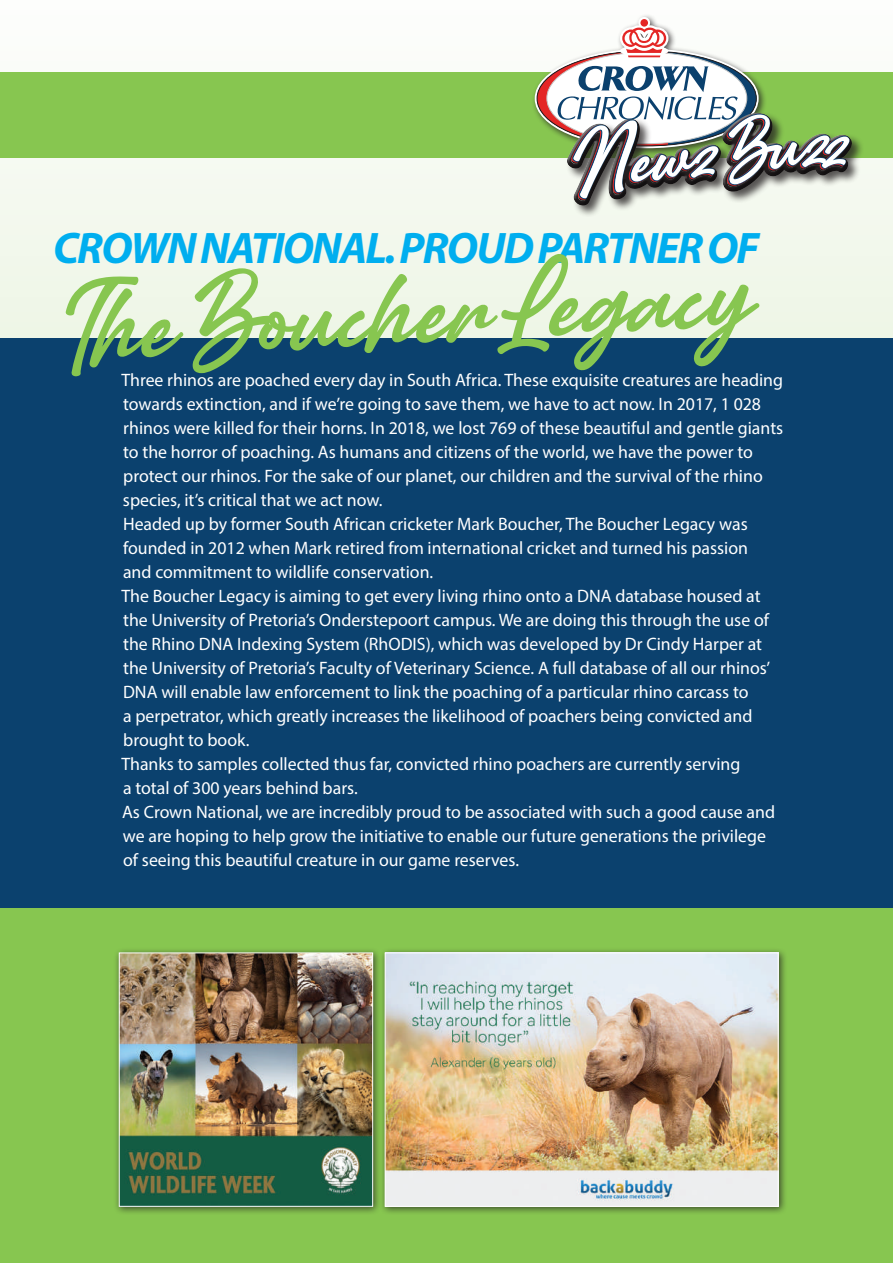
<style>
.page{position:relative;width:893px;height:1263px;background:#fff}
.page>*{position:absolute;margin:0;border:0;box-sizing:border-box;transform-origin:0 0}
.t1{font:96.45px "Amertha PERSONALUSEONLY";color:#87c650}
.t2{font:italic 700 44.4px "Myriad Pro";letter-spacing:-.04em;color:#00aeef}
.t3{font:18px/24px "Myriad Pro";color:#fff}
</style>
<div class="page">
<div style="left:0;top:157px;width:893px;height:181px;background:#f1f7eb"></div>
<div style="left:0;top:338px;width:893px;height:775px;background:#0b416e"></div>
<div style="left:0;top:909px;width:893px;height:354px;background:#87c650"></div>
<div style="left:0;top:72px;width:893px;height:85px;background:#87c650"></div>
<div style="left:531px;top:14px;width:236px;height:143px;background:#231f20;opacity:.75"></div>
<div style="left:638px;top:17px;width:12px;height:12px;border:5px solid #fff;border-radius:50%"></div>
<div style="left:565px;top:111px;width:299px;height:107px;background:#231f20;opacity:.75"></div>
<svg style="left:537px;top:20px;width:319px;height:191px"></svg>
<div style="left:113px;top:947px;width:269px;height:268px;background:#231f20;opacity:.75"></div>
<img style="left:121px;top:954px;width:250px;height:251px">
<div style="left:119px;top:952px;width:254px;height:255px;border:1px solid #fff"></div>
<div style="left:379px;top:947px;width:408px;height:268px;background:#231f20;opacity:.75"></div>
<img style="left:387px;top:954px;width:390px;height:251px">
<div style="left:385px;top:952px;width:394px;height:255px;border:1px solid #fff"></div>
<h2 class="t2" style="left:53px;top:219px;width:707px">CROWN NATIONAL. PROUD PARTNER OF</h2>
<h1 class="t1" style="left:57px;top:248px;width:694px;rotate:-3deg">The Boucher Legacy</h1>
<p class="t3" style="left:121px;top:368px;width:663px">Three rhinos are poached every day in South Africa. These exquisite creatures are heading towards extinction, and if we’re going to save them, we have to act now. In 2017, 1 028 rhinos were killed for their horns. In 2018, we lost 769 of these beautiful and gentle giants to the horror of poaching. As humans and citizens of the world, we have the power to protect our rhinos. For the sake of our planet, our children and the survival of the rhino species, it’s critical that we act now.<br>Headed up by former South African cricketer Mark Boucher, The Boucher Legacy was founded in 2012 when Mark retired from international cricket and turned his passion<br>and commitment to wildlife conservation.<br>The Boucher Legacy is aiming to get every living rhino onto a DNA database housed at the University of Pretoria’s Onderstepoort campus. We are doing this through the use of the Rhino DNA Indexing System (RhODIS), which was developed by Dr Cindy Harper at the University of Pretoria’s Faculty of Veterinary Science. A full database of all our rhinos’ DNA will enable law enforcement to link the poaching of a particular rhino carcass to<br>a perpetrator, which greatly increases the likelihood of poachers being convicted and brought to book.<br>Thanks to samples collected thus far, convicted rhino poachers are currently serving<br>a total of 300 years behind bars.<br>As Crown National, we are incredibly proud to be associated with such a good cause and we are hoping to help grow the initiative to enable our future generations the privilege of seeing this beautiful creature in our game reserves.</p>
</div>
